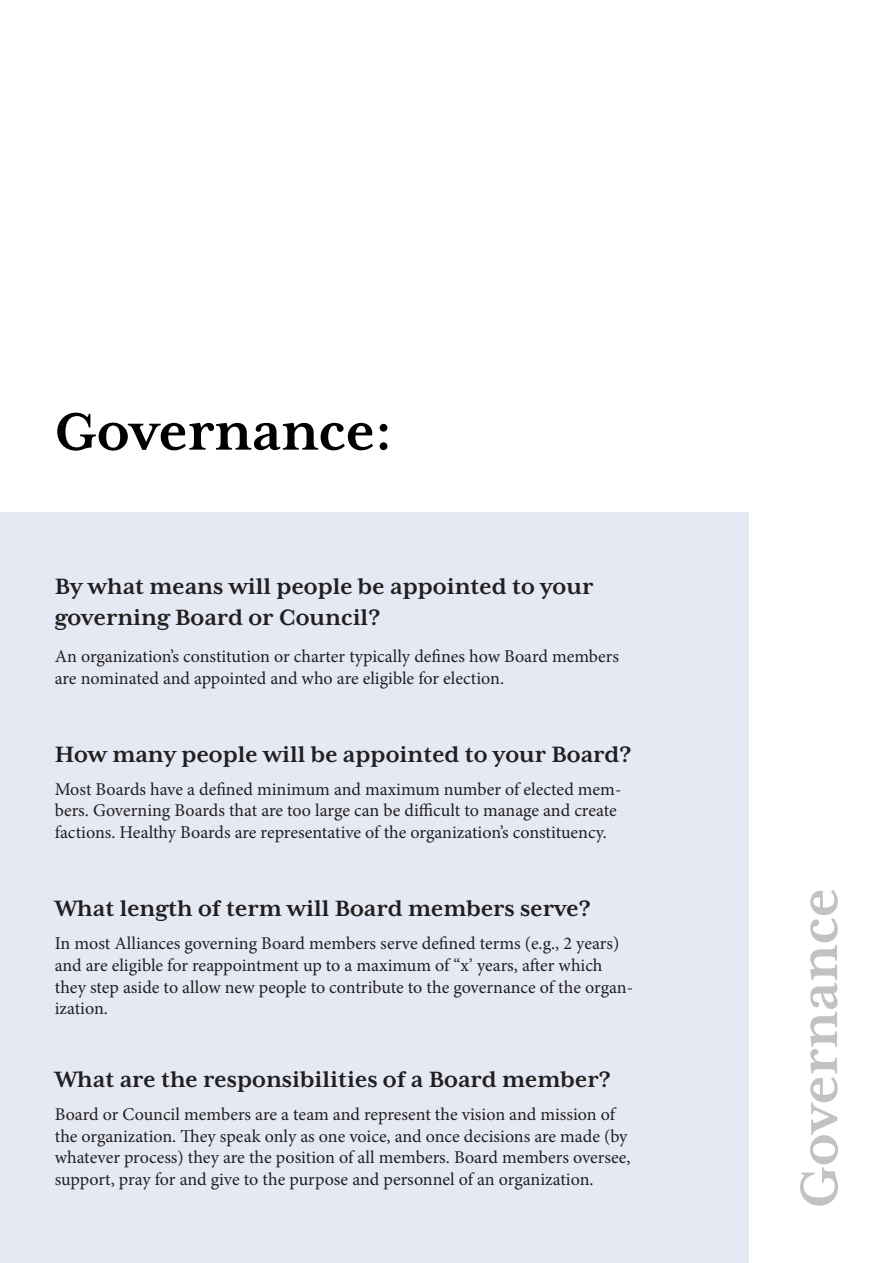
<style>
.page{position:relative;width:893px;height:1263px;background:#fff}
.page>*{position:absolute;margin:0;border:0;box-sizing:border-box;transform-origin:0 0}
.t1{font:700 60px "Mrs Eaves XL Serif OT";color:#000001}
.t2{font:700 60px "Mrs Eaves XL Serif OT";color:#c1c3c2}
.t3{font:700 25.5px/30.6px "Mrs Eaves XL Serif OT";color:#231f20}
.t4{font:18px/21.6px "Minion Pro";letter-spacing:-.005em;color:#231f20}
</style>
<div class="page">
<div style="left:0;top:512px;width:748px;height:751px;background:#e5e9f4"></div>
<p class="t1" style="left:54px;top:402px;width:340px">Governance:</p>
<p class="t3" style="left:55px;top:571px;width:540px">By what means will people be appointed to your governing Board or Council?</p>
<p class="t4" style="left:55px;top:645px;width:566px">An organization’s constitution or charter typically defines how Board members are nominated and appointed and who are eligible for election.</p>
<p class="t3" style="left:55px;top:739px;width:578px">How many people will be appointed to your Board?</p>
<p class="t4" style="left:55px;top:778px;width:568px">Most Boards have a defined minimum and maximum number of elected mem&shy;bers. Governing Boards that are too large can be difficult to manage and create factions. Healthy Boards are representative of the organization’s constituency.</p>
<p class="t3" style="left:55px;top:893px;width:538px">What length of term will Board members serve?</p>
<p class="t4" style="left:55px;top:933px;width:580px">In most Alliances governing Board members serve defined terms (e.g., 2 years) and are eligible for reappointment up to a maximum of “x’ years, after which they step aside to allow new people to contribute to the governance of the organ&shy;ization.</p>
<p class="t3" style="left:55px;top:1064px;width:557px">What are the responsibilities of a Board member?</p>
<p class="t4" style="left:55px;top:1103px;width:577px">Board or Council members are a team and represent the vision and mission of the organization. They speak only as one voice, and once decisions are made (by whatever process) they are the position of all members. Board members oversee, support, pray for and give to the purpose and personnel of an organization.</p>
<p class="t2" style="left:789px;top:1209px;width:322px;rotate:-90deg">Governance</p>
</div>
